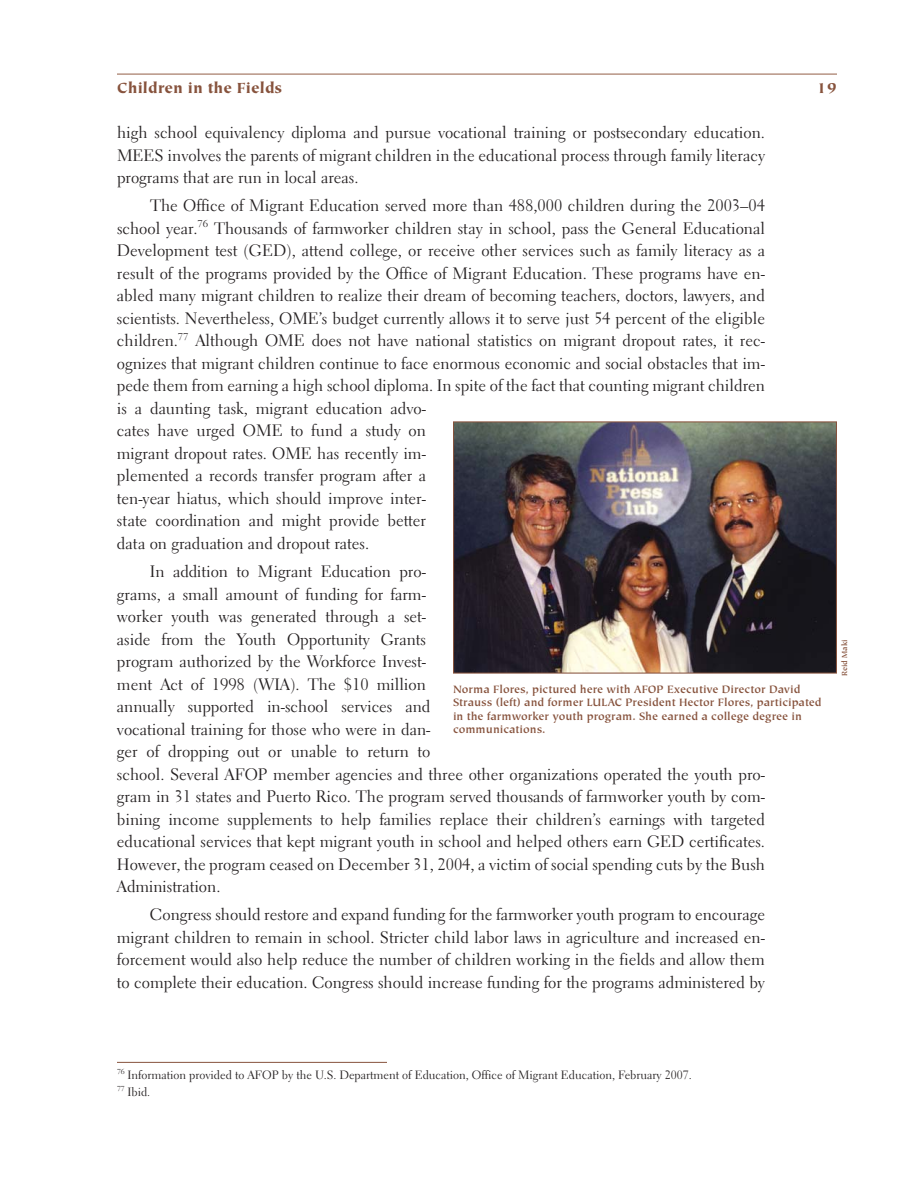
<style>
.page{position:relative;width:918px;height:1188px;background:#fff}
.page>*{position:absolute;margin:0;border:0;box-sizing:border-box;transform-origin:0 0}
.t1{font:16.5px/22.5px "Electra LH";color:#231f20;text-align:justify}
.t2{font:900 16.5px "Tiepolo";letter-spacing:.005em;color:#87533d}
.t3{font:700 12px/13.5px "Tiepolo";color:#87533d}
.t4{font:12px/16.5px "Electra LH";color:#231f20}
.t5{font:700 8.25px "Tiepolo";color:#87533d}
</style>
<div class="page">
<hr style="left:117px;top:74px;width:720px;height:1px;background:#a47965">
<img style="left:455px;top:423px;width:380px;height:249px">
<div style="left:453px;top:421px;width:384px;height:253px;border:1px solid #87533d"></div>
<hr style="left:117px;top:1062px;width:270px;height:1px;background:#87533d">
<p class="t2" style="left:117px;top:81px;width:167px">Children in the Fields</p>
<p class="t2" style="left:817px;top:81px;width:22px">19</p>
<p class="t1" style="left:117px;top:123px;width:650px">high school equivalency diploma and pursue vocational training or postsecondary education.<br>MEES involves the parents of migrant children in the educational process through family literacy programs that are run in local areas.</p>
<p class="t1" style="left:117px;top:196px;width:650px;text-align:left;text-indent:33px">The Office of Migrant Education served more than 488,000 children during the 2003–04 school year.<sup>76</sup> Thousands of farmworker children stay in school, pass the General Educational Development test (GED), attend college, or receive other services such as family literacy as a result of the programs provided by the Office of Migrant Education. These programs have en&shy;abled many migrant children to realize their dream of becoming teachers, doctors, lawyers, and scientists. Nevertheless, OME’s budget currently allows it to serve just 54 percent of the eligible children.<sup>77</sup> Although OME does not have national statistics on migrant dropout rates, it rec&shy;ognizes that migrant children continue to face enormous economic and social obstacles that im&shy;pede them from earning a high school diploma. In spite of the fact that counting migrant children is a daunting task, migrant education advo-<br>cates have urged OME to fund a study on<br>migrant dropout rates. OME has recently im-<br>plemented a records transfer program after a<br>ten-year hiatus, which should improve inter-<br>state coordination and might provide better<br>data on graduation and dropout rates.</p>
<p class="t1" style="left:117px;top:562px;width:650px;text-align:left;text-indent:33px">In addition to Migrant Education pro-<br>grams, a small amount of funding for farm-<br>worker youth was generated through a set-<br>aside from the Youth Opportunity Grants<br>program authorized by the Workforce Invest-<br>ment Act of 1998 (WIA). The $10 million<br>annually supported in-school services and<br>vocational training for those who were in dan-<br>ger of dropping out or unable to return to<br>school. Several AFOP member agencies and three other organizations operated the youth pro&shy;gram in 31 states and Puerto Rico. The program served thousands of farmworker youth by com&shy;bining income supplements to help families replace their children’s earnings with targeted educational services that kept migrant youth in school and helped others earn GED certificates.<br>However, the program ceased on December 31, 2004, a victim of social spending cuts by the Bush Administration.</p>
<p class="t1" style="left:117px;top:905px;width:650px;text-indent:33px">Congress should restore and expand funding for the farmworker youth program to encourage migrant children to remain in school. Stricter child labor laws in agriculture and increased en&shy;forcement would also help reduce the number of children working in the fields and allow them to complete their education. Congress should increase funding for the programs administered by</p>
<p class="t3" style="left:453px;top:683px;width:370px">Norma Flores, pictured here with AFOP Executive Director David Strauss (left) and former LULAC President Hector Flores, participated in the farmworker youth program. She earned a college degree in communications.</p>
<p class="t5" style="left:841px;top:676px;width:38px;rotate:-90deg">Reid Maki</p>
<p class="t4" style="left:117px;top:1068px;width:576px"><sup>76</sup> Information provided to AFOP by the U.S. Department of Education, Office of Migrant Education, February 2007.<br><sup>77</sup> Ibid.</p>
</div>
